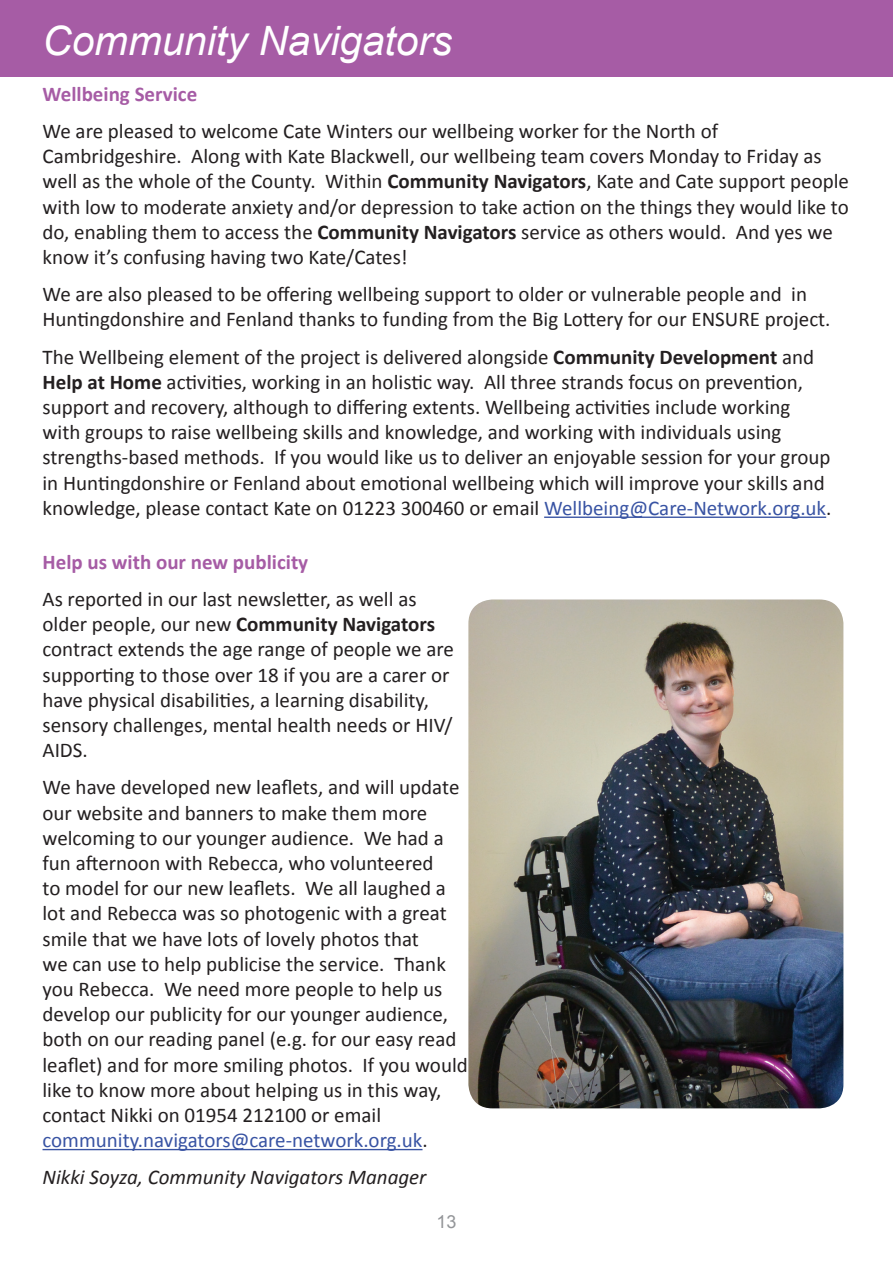
<style>
.page{position:relative;width:893px;height:1263px;background:#fff}
.page>*{position:absolute;margin:0;border:0;box-sizing:border-box;transform-origin:0 0}
.t1{font:italic 40.5px "Arial";color:#fff}
.t2{font:21px/25.2px "Calibri";color:#231f20}
.t3{font:700 21px "Calibri";color:#a65ca5}
.t4{font:italic 21px "Calibri";color:#231f20}
.t5{font:18px "Arial";color:#939598}
.s1{font-weight:700}
.s2{color:#3853a3}
</style>
<div class="page">
<div style="left:0;top:0;width:893px;height:77px;background:#a65ca5"></div>
<img style="left:468px;top:599px;width:375px;height:509px">
<hr style="left:544px;top:516px;width:282px;height:2px;background:#3853a3">
<hr style="left:43px;top:1149px;width:379px;height:1px;background:#3853a3">
<h1 class="t1" style="left:43px;top:15px;width:411px">Community Navigators</h1>
<p class="t3" style="left:43px;top:80px;width:156px">Wellbeing Service</p>
<p class="t2" style="left:43px;top:118px;width:808px">We are pleased to welcome Cate Winters our wellbeing worker for the North of Cambridgeshire. Along with Kate Blackwell, our wellbeing team covers Monday to Friday as well as the whole of the County. Within <span class="s1">Community Navigators</span>, Kate and Cate support people with low to moderate anxiety and/or depression to take action on the things they would like to do, enabling them to access the <span class="s1">Community Navigators</span> service as others would. And yes we know it’s confusing having two Kate/Cates!</p>
<p class="t2" style="left:43px;top:282px;width:789px">We are also pleased to be offering wellbeing support to older or vulnerable people and in<br>Huntingdonshire and Fenland thanks to funding from the Big Lottery for our ENSURE project.</p>
<p class="t2" style="left:43px;top:344px;width:790px">The Wellbeing element of the project is delivered alongside <span class="s1">Community Development</span> and <span class="s1">Help at Home</span> activities, working in an holistic way. All three strands focus on prevention, support and recovery, although to differing extents. Wellbeing activities include working with groups to raise wellbeing skills and knowledge, and working with individuals using strengths-based methods. If you would like us to deliver an enjoyable session for your group in Huntingdonshire or Fenland about emotional wellbeing which will improve your skills and knowledge, please contact Kate on 01223 300460 or email <span class="s2">Wellbeing@Care-Network.org.uk</span>.</p>
<p class="t3" style="left:43px;top:548px;width:267px">Help us with our new publicity</p>
<p class="t2" style="left:43px;top:586px;width:413px">As reported in our last newsletter, as well as older people, our new <span class="s1">Community Navigators </span>contract extends the age range of people we are supporting to those over 18 if you are a carer or have physical disabilities, a learning disability, sensory challenges, mental health needs or HIV/ AIDS.</p>
<p class="t2" style="left:43px;top:775px;width:427px">We have developed new leaflets, and will update our website and banners to make them more welcoming to our younger audience. We had a fun afternoon with Rebecca, who volunteered<br>to model for our new leaflets. We all laughed a lot and Rebecca was so photogenic with a great smile that we have lots of lovely photos that<br>we can use to help publicise the service. Thank you Rebecca. We need more people to help us develop our publicity for our younger audience, both on our reading panel (e.g. for our easy read leaflet) and for more smiling photos. If you would like to know more about helping us in this way, contact Nikki on 01954 212100 or email <span class="s2">community.navigators@care-network.org.uk</span>.</p>
<p class="t4" style="left:43px;top:1163px;width:385px">Nikki Soyza, Community Navigators Manager</p>
<p class="t5" style="left:436px;top:1210px;width:22px">13</p>
</div>
